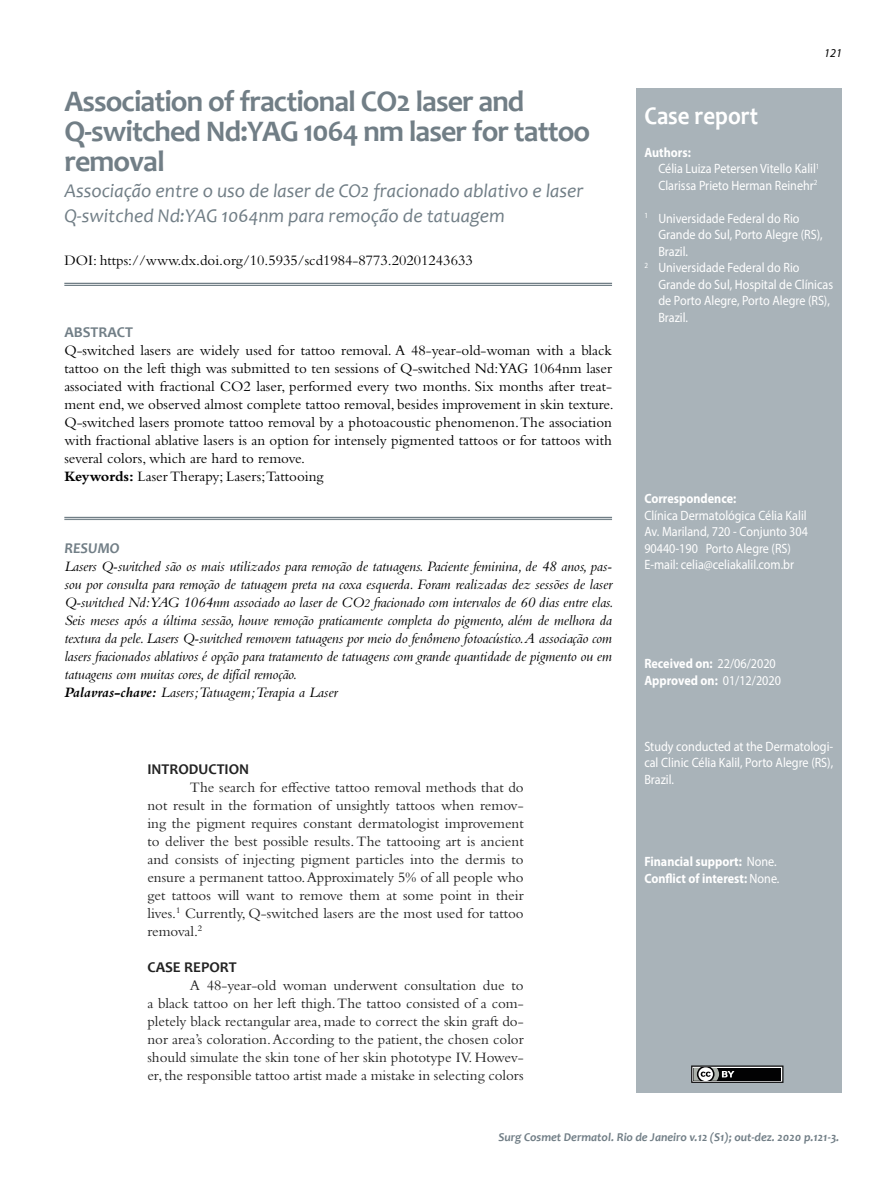
<style>
.page{position:relative;width:893px;height:1191px;background:#fff}
.page>*{position:absolute;margin:0;border:0;box-sizing:border-box;transform-origin:0 0}
.t1{font:700 30px/30px "Candara";letter-spacing:-.03em;color:#717e86}
.t2{font:700 25.5px "Candara";color:#fff;scale:.9 1}
.t3{font:italic 19.5px/25.5px "Candara";color:#717e86}
.t4{font:15px/18px "Bembo Std";color:#222;text-align:justify}
.t5{font:italic 15px/18px "Bembo Std";letter-spacing:-.01em;color:#000}
.t6{font:15px/18px "Bembo Std";color:#000}
.t7{font:700 15px "Candara";color:#222}
.t8{font:700 15px "Candara";color:#717e86}
.t9{font:italic 700 15px "Candara";color:#717e86}
.t10{font:13.5px/16.5px "Myriad Pro";color:#fff;scale:.9 1}
.t11{font:700 13.5px/16.5px "Myriad Pro";color:#fff;scale:.9 1}
.t12{font:italic 700 12px "Candara";color:#717e86}
.t13{font:italic 12px "Myriad Pro";color:#000}
.s1{font-weight:700}
.s2{font-size:12px}
.s3{font-weight:400}
</style>
<div class="page">
<div style="left:636px;top:89px;width:206px;height:1004px;background:#a9b3b9"></div>
<svg style="left:691px;top:1065px;width:92px;height:17px;background:#4e4f4f"></svg>
<hr style="left:64px;top:283px;width:548px;height:1px;background:#717e86">
<hr style="left:64px;top:285px;width:548px;height:1px;background:#717e86">
<hr style="left:64px;top:517px;width:548px;height:1px;background:#717e86">
<hr style="left:64px;top:519px;width:548px;height:1px;background:#717e86">
<h1 class="t1" style="left:64px;top:86px;width:527px">Association of fractional CO2 laser and<br>Q-switched Nd:YAG 1064 nm laser for tattoo removal</h1>
<h3 class="t3" style="left:64px;top:178px;width:521px">Associação entre o uso de laser de CO2 fracionado ablativo e laser<br>Q-switched Nd:YAG 1064nm para remoção de tatuagem</h3>
<p class="t6" style="left:64px;top:251px;width:410px">DOI: https://www.dx.doi.org/10.5935/scd1984-8773.20201243633</p>
<p class="t8" style="left:64px;top:322px;width:70px">ABSTRACT</p>
<p class="t6" style="left:64px;top:341px;width:551px">Q-switched lasers are widely used for tattoo removal. A 48-year-old-woman with a black tattoo on the left thigh was submitted to ten sessions of Q-switched Nd:YAG 1064nm laser associated with fractional CO2 laser, performed every two months. Six months after treat&shy;ment end, we observed almost complete tattoo removal, besides improvement in skin texture.<br>Q-switched lasers promote tattoo removal by a photoacoustic phenomenon. The association with fractional ablative lasers is an option for intensely pigmented tattoos or for tattoos with several colors, which are hard to remove.<br><span class="s1">Keywords:</span> Laser Therapy; Lasers;Tattooing</p>
<p class="t9" style="left:64px;top:539px;width:57px">RESUMO</p>
<p class="t5" style="left:64px;top:557px;width:551px">Lasers Q-switched são os mais utilizados para remoção de tatuagens. Paciente feminina, de 48 anos, pas&shy;sou por consulta para remoção de tatuagem preta na coxa esquerda. Foram realizadas dez sessões de laser Q-switched Nd:YAG 1064nm associado ao laser de CO<span class="s2">2</span> fracionado com intervalos de 60 dias entre elas.<br>Seis meses após a última sessão, houve remoção praticamente completa do pigmento, além de melhora da textura da pele. Lasers Q-switched removem tatuagens por meio do fenômeno fotoacústico.A associação com lasers fracionados ablativos é opção para tratamento de tatuagens com grande quantidade de pigmento ou em tatuagens com muitas cores, de difícil remoção.<br><span class="s1">Palavras-chave:</span> Lasers; Tatuagem; Terapia a Laser</p>
<p class="t7" style="left:147px;top:760px;width:103px">INTRODUCTION</p>
<p class="t4" style="left:147px;top:778px;width:378px;text-indent:43px">The search for effective tattoo removal methods that do not result in the formation of unsightly tattoos when remov&shy;ing the pigment requires constant dermatologist improvement to deliver the best possible results. The tattooing art is ancient and consists of injecting pigment particles into the dermis to ensure a permanent tattoo. Approximately 5% of all people who get tattoos will want to remove them at some point in their lives.<sup>1</sup> Currently, Q-switched lasers are the most used for tattoo removal.<sup>2</sup></p>
<p class="t7" style="left:147px;top:958px;width:91px">CASE REPORT</p>
<p class="t4" style="left:147px;top:976px;width:378px;text-indent:43px">A 48-year-old woman underwent consultation due to a black tattoo on her left thigh. The tattoo consisted of a com&shy;pletely black rectangular area, made to correct the skin graft do&shy;nor area’s coloration. According to the patient, the chosen color should simulate the skin tone of her skin phototype IV. Howev&shy;er, the responsible tattoo artist made a mistake in selecting colors</p>
<p class="t13" style="left:824px;top:46px;width:19px">121</p>
<h2 class="t2" style="left:644px;top:99px;width:128px">Case report</h2>
<p class="t10" style="left:658px;top:144px;width:181px;text-indent:-14px"><span class="s1">Authors:<br></span>Célia Luiza Petersen Vitello Kalil<sup>1<br></sup>Clarissa Prieto Herman Reinehr<sup>2</sup></p>
<p class="t10" style="left:644px;top:210px;width:174px"><sup>1</sup> Universidade Federal do Rio</p>
<p class="t10" style="left:658px;top:226px;width:184px">Grande do Sul, Porto Alegre (RS),</p>
<p class="t10" style="left:658px;top:243px;width:34px">Brazil.</p>
<p class="t10" style="left:644px;top:259px;width:174px"><sup>2</sup> Universidade Federal do Rio</p>
<p class="t10" style="left:658px;top:276px;width:196px">Grande do Sul, Hospital de Clínicas</p>
<p class="t10" style="left:658px;top:292px;width:192px">de Porto Alegre, Porto Alegre (RS),</p>
<p class="t10" style="left:658px;top:309px;width:34px">Brazil.</p>
<p class="t11" style="left:644px;top:490px;width:104px">Correspondence:</p>
<p class="t10" style="left:644px;top:507px;width:183px">Clínica Dermatológica Célia Kalil<br>Av. Mariland, 720 - Conjunto 304<br>90440-190 Porto Alegre (RS)<br>E-mail: celia@celiakalil.com.br</p>
<p class="t11" style="left:644px;top:655px;width:153px">Received on: <span class="s3">22/06/2020<br></span>Approved on: <span class="s3">01/12/2020</span></p>
<p class="t10" style="left:644px;top:738px;width:211px;text-align:justify">Study conducted at the Dermatologi&shy;cal Clinic Célia Kalil, Porto Alegre (RS), Brazil.</p>
<p class="t11" style="left:644px;top:853px;width:152px">Financial support: <span class="s3">None.<br></span>Conflict of interest: <span class="s3">None.</span></p>
<p class="t12" style="left:498px;top:1130px;width:342px">Surg Cosmet Dermatol. Rio de Janeiro v.12 (S1); out-dez. 2020 p.121-3.</p>
</div>
